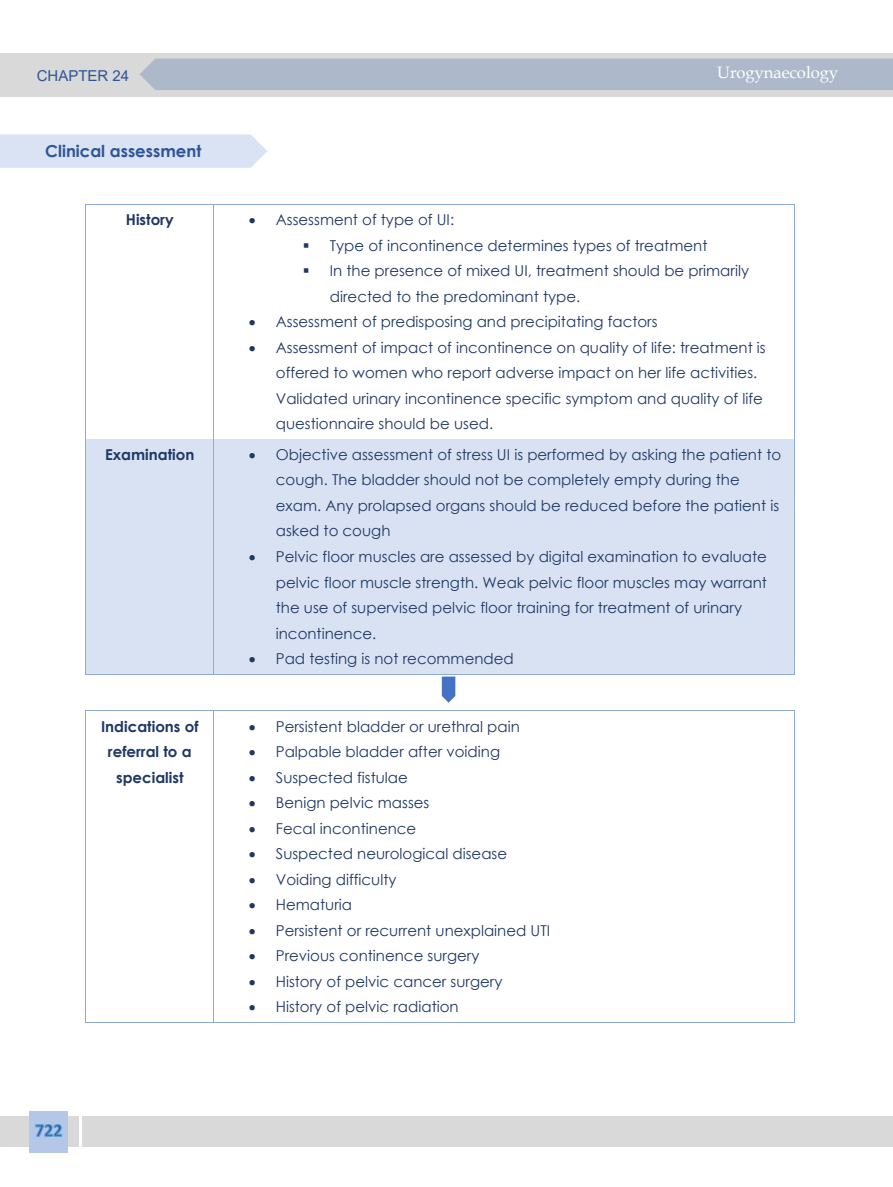
<style>
.page{position:relative;width:893px;height:1187px;background:#fff}
.page>*{position:absolute;margin:0;border:0;box-sizing:border-box;transform-origin:0 0}
.t1{font:16.5px "Century Gothic Bold 37";color:#2f5496}
.t2{font:16.5px "Book Antiqua 31";color:#fff}
.t3{font:15px/25.5px "Century Gothic";color:#1f3864}
.t4{font:15px/25.5px "Century Gothic Bold 37";color:#1f3864;text-align:center}
.t5{font:15px "Arial 45";color:#2f5496}
</style>
<div class="page">
<div style="left:0;top:53px;width:893px;height:43px;background:#d9d9d9"></div>
<div style="left:140px;top:59px;width:753px;height:31px;background:#adb9ca"></div>
<div style="left:0;top:1116px;width:79px;height:31px;background:#d9d9d9"></div>
<div style="left:29px;top:1111px;width:39px;height:41px;background:#b4c7e7"></div>
<div style="left:82px;top:1116px;width:811px;height:31px;background:#d9d9d9"></div>
<svg style="left:35px;top:1124px;width:28px;height:13px"></svg>
<hr style="left:86px;top:204px;width:127px;height:1px;background:#8eaadb">
<hr style="left:214px;top:204px;width:580px;height:1px;background:#8eaadb">
<hr style="left:85px;top:204px;width:1px;height:235px;background:#8eaadb">
<hr style="left:213px;top:204px;width:1px;height:235px;background:#8eaadb">
<hr style="left:794px;top:204px;width:1px;height:235px;background:#8eaadb">
<div style="left:86px;top:439px;width:127px;height:234px;background:#d9e2f3"></div>
<div style="left:214px;top:439px;width:580px;height:234px;background:#d9e2f3"></div>
<hr style="left:86px;top:439px;width:127px;height:1px;background:#8eaadb">
<hr style="left:214px;top:439px;width:580px;height:1px;background:#8eaadb">
<hr style="left:85px;top:439px;width:1px;height:234px;background:#8eaadb">
<hr style="left:86px;top:673px;width:127px;height:1px;background:#8eaadb">
<hr style="left:213px;top:439px;width:1px;height:234px;background:#8eaadb">
<hr style="left:214px;top:673px;width:580px;height:1px;background:#8eaadb">
<hr style="left:794px;top:439px;width:1px;height:234px;background:#8eaadb">
<hr style="left:86px;top:710px;width:127px;height:1px;background:#8eaadb">
<hr style="left:214px;top:710px;width:580px;height:1px;background:#8eaadb">
<hr style="left:85px;top:711px;width:1px;height:310px;background:#8eaadb">
<hr style="left:86px;top:1021px;width:127px;height:1px;background:#8eaadb">
<hr style="left:213px;top:711px;width:1px;height:310px;background:#8eaadb">
<hr style="left:214px;top:1021px;width:580px;height:1px;background:#8eaadb">
<hr style="left:794px;top:711px;width:1px;height:310px;background:#8eaadb">
<div style="left:0;top:134px;width:267px;height:34px;background:#dae3f3"></div>
<svg style="left:442px;top:676px;width:13px;height:26px"></svg>
<p class="t5" style="left:37px;top:67px;width:94px">CHAPTER 24</p>
<p class="t2" style="left:717px;top:63px;width:122px">Urogynaecology</p>
<p class="t1" style="left:45px;top:141px;width:158px">Clinical assessment</p>
<p class="t4" style="left:126px;top:206px;width:49px">History</p>
<p class="t3" style="left:249px;top:207px;width:207px">• Assessment of type of UI:</p>
<p class="t3" style="left:303px;top:232px;width:406px">▪ Type of incontinence determines types of treatment</p>
<p class="t3" style="left:330px;top:257px;width:421px;text-indent:-27px">▪ In the presence of mixed UI, treatment should be primarily directed to the predominant type.</p>
<p class="t3" style="left:249px;top:308px;width:410px">• Assessment of predisposing and precipitating factors</p>
<p class="t3" style="left:276px;top:334px;width:491px;text-indent:-27px">• Assessment of impact of incontinence on quality of life: treatment is offered to women who report adverse impact on her life activities.<br>Validated urinary incontinence specific symptom and quality of life questionnaire should be used.</p>
<p class="t4" style="left:105px;top:441px;width:91px">Examination</p>
<p class="t3" style="left:276px;top:441px;width:507px;text-indent:-27px">• Objective assessment of stress UI is performed by asking the patient to cough. The bladder should not be completely empty during the exam. Any prolapsed organs should be reduced before the patient is asked to cough</p>
<p class="t3" style="left:276px;top:543px;width:493px;text-indent:-27px">• Pelvic floor muscles are assessed by digital examination to evaluate pelvic floor muscle strength. Weak pelvic floor muscles may warrant the use of supervised pelvic floor training for treatment of urinary incontinence.</p>
<p class="t3" style="left:249px;top:645px;width:266px">• Pad testing is not recommended</p>
<p class="t4" style="left:101px;top:712px;width:99px">Indications of referral to a specialist</p>
<p class="t3" style="left:249px;top:713px;width:272px">• Persistent bladder or urethral pain</p>
<p class="t3" style="left:249px;top:738px;width:253px">• Palpable bladder after voiding</p>
<p class="t3" style="left:249px;top:764px;width:161px">• Suspected fistulae</p>
<p class="t3" style="left:249px;top:789px;width:182px">• Benign pelvic masses</p>
<p class="t3" style="left:249px;top:815px;width:169px">• Fecal incontinence</p>
<p class="t3" style="left:249px;top:840px;width:260px">• Suspected neurological disease</p>
<p class="t3" style="left:249px;top:866px;width:149px">• Voiding difficulty</p>
<p class="t3" style="left:249px;top:891px;width:105px">• Hematuria</p>
<p class="t3" style="left:249px;top:917px;width:303px">• Persistent or recurrent unexplained UTI</p>
<p class="t3" style="left:249px;top:942px;width:232px">• Previous continence surgery</p>
<p class="t3" style="left:249px;top:968px;width:255px">• History of pelvic cancer surgery</p>
<p class="t3" style="left:249px;top:993px;width:211px">• History of pelvic radiation</p>
</div>
